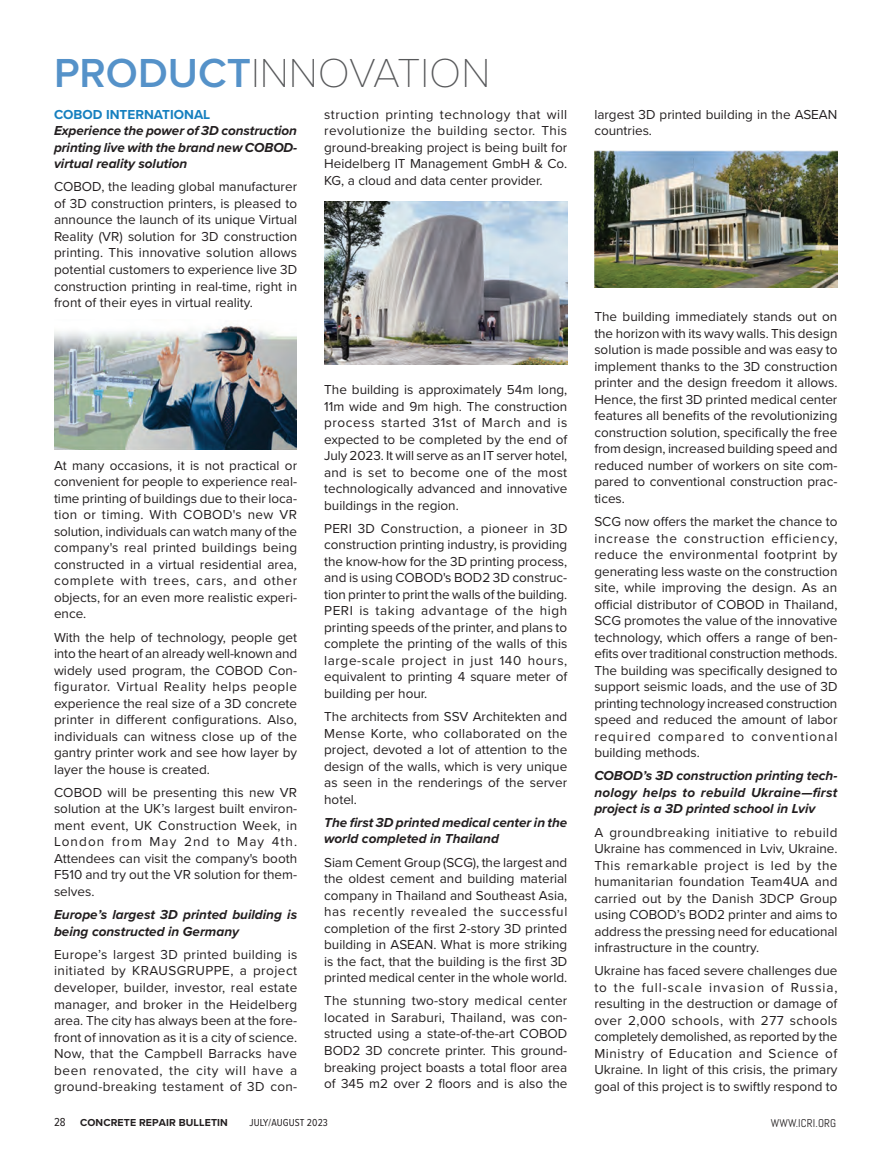
<style>
.page{position:relative;width:878px;height:1175px;background:#fff}
.page>*{position:absolute;margin:0;border:0;box-sizing:border-box;transform-origin:0 0}
.Column_Dept_head{font:100 42px "Proxima Nova T";color:#57585a}
.Body_text{font:13.5px/16.5px "Proxima Nova";color:#231f20;text-align:justify}
.Body_text-2{font:italic 700 13.5px/16.5px "Proxima Nova";color:#231f20;text-align:justify}
.Body_first-no_indent{font:700 13.5px "Proxima Nova";color:#1680bf}
.t1{font:12px "Proxima Nova Cond";color:#231f20}
.t2{font:11.25px "Abel";letter-spacing:.01em;color:#231f20}
.t3{font:700 10.5px "Proxima Nova";letter-spacing:.01em;color:#231f20}
.t4{font:10.5px "Proxima Nova Cond";letter-spacing:.01em;color:#231f20}
.s1{font-family:"Proxima Nova";font-weight:600;color:#5592c9}
</style>
<div class="page">
<img style="left:54px;top:326px;width:243px;height:123px">
<img style="left:324px;top:201px;width:243px;height:163px">
<img style="left:594px;top:150px;width:243px;height:137px">
<p class="Column_Dept_head" style="left:54px;top:42px;width:438px"><span class="s1">PRODUCT</span>INNOVATION</p>
<p class="Body_first-no_indent" style="left:54px;top:104px;width:158px">COBOD INTERNATIONAL</p>
<p class="Body_text-2" style="left:54px;top:122px;width:244px">Experience the power of 3D construction printing live with the brand new COBOD&shy;virtual reality solution</p>
<p class="Body_text" style="left:54px;top:178px;width:245px">COBOD, the leading global manufacturer of 3D construction printers, is pleased to announce the launch of its unique Virtual Reality (VR) solution for 3D construction printing. This innovative solution allows potential customers to experience live 3D construction printing in real-time, right in front of their eyes in virtual reality.</p>
<p class="Body_text" style="left:324px;top:105px;width:245px">struction printing technology that will revolutionize the building sector. This ground-breaking project is being built for Heidelberg IT Management GmbH &amp; Co.<br>KG, a cloud and data center provider.</p>
<p class="Body_text" style="left:54px;top:456px;width:245px">At many occasions, it is not practical or convenient for people to experience real&shy;time printing of buildings due to their loca&shy;tion or timing. With COBOD's new VR solution, individuals can watch many of the company's real printed buildings being constructed in a virtual residential area, complete with trees, cars, and other objects, for an even more realistic experi&shy;ence.</p>
<p class="Body_text" style="left:54px;top:628px;width:245px">With the help of technology, people get into the heart of an already well-known and widely used program, the COBOD Con&shy;figurator. Virtual Reality helps people experience the real size of a 3D concrete printer in different configurations. Also, individuals can witness close up of the gantry printer work and see how layer by layer the house is created.</p>
<p class="Body_text" style="left:54px;top:783px;width:245px">COBOD will be presenting this new VR solution at the UK’s largest built environ&shy;ment event, UK Construction Week, in London from May 2nd to May 4th.<br>Attendees can visit the company's booth F510 and try out the VR solution for them&shy;selves.</p>
<p class="Body_text-2" style="left:54px;top:906px;width:244px">Europe’s largest 3D printed building is being constructed in Germany</p>
<p class="Body_text" style="left:54px;top:945px;width:245px">Europe’s largest 3D printed building is initiated by KRAUSGRUPPE, a project developer, builder, investor, real estate manager, and broker in the Heidelberg area. The city has always been at the fore&shy;front of innovation as it is a city of science.<br>Now, that the Campbell Barracks have been renovated, the city will have a ground-breaking testament of 3D con-</p>
<p class="Body_text" style="left:324px;top:381px;width:245px">The building is approximately 54m long, 11m wide and 9m high. The construction process started 31st of March and is expected to be completed by the end of July 2023. It will serve as an IT server hotel, and is set to become one of the most technologically advanced and innovative buildings in the region.</p>
<p class="Body_text" style="left:324px;top:519px;width:245px">PERI 3D Construction, a pioneer in 3D construction printing industry, is providing the know-how for the 3D printing process, and is using COBOD's BOD2 3D construc&shy;tion printer to print the walls of the building.<br>PERI is taking advantage of the high printing speeds of the printer, and plans to complete the printing of the walls of this large-scale project in just 140 hours, equivalent to printing 4 square meter of building per hour.</p>
<p class="Body_text" style="left:324px;top:708px;width:245px">The architects from SSV Architekten and Mense Korte, who collaborated on the project, devoted a lot of attention to the design of the walls, which is very unique as seen in the renderings of the server hotel.</p>
<p class="Body_text-2" style="left:324px;top:814px;width:245px">The first 3D printed medical center in the world completed in Thailand</p>
<p class="Body_text" style="left:324px;top:853px;width:245px">Siam Cement Group (SCG), the largest and the oldest cement and building material company in Thailand and Southeast Asia, has recently revealed the successful completion of the first 2-story 3D printed building in ASEAN. What is more striking is the fact, that the building is the first 3D printed medical center in the whole world.</p>
<p class="Body_text" style="left:324px;top:992px;width:245px">The stunning two-story medical center located in Saraburi, Thailand, was con&shy;structed using a state-of-the-art COBOD BOD2 3D concrete printer. This ground&shy;breaking project boasts a total floor area of 345 m2 over 2 floors and is also the</p>
<p class="Body_text" style="left:594px;top:105px;width:244px">largest 3D printed building in the ASEAN countries.</p>
<p class="Body_text" style="left:594px;top:308px;width:245px">The building immediately stands out on the horizon with its wavy walls. This design solution is made possible and was easy to implement thanks to the 3D construction printer and the design freedom it allows.<br>Hence, the first 3D printed medical center features all benefits of the revolutionizing construction solution, specifically the free from design, increased building speed and reduced number of workers on site com&shy;pared to conventional construction prac&shy;tices.</p>
<p class="Body_text" style="left:594px;top:513px;width:245px">SCG now offers the market the chance to increase the construction efficiency, reduce the environmental footprint by generating less waste on the construction site, while improving the design. As an official distributor of COBOD in Thailand, SCG promotes the value of the innovative technology, which offers a range of ben&shy;efits over traditional construction methods.<br>The building was specifically designed to support seismic loads, and the use of 3D printing technology increased construction speed and reduced the amount of labor required compared to conventional building methods.</p>
<p class="Body_text-2" style="left:594px;top:767px;width:244px">COBOD’s 3D construction printing tech&shy;nology helps to rebuild Ukraine—first project is a 3D printed school in Lviv</p>
<p class="Body_text" style="left:594px;top:823px;width:245px">A groundbreaking initiative to rebuild Ukraine has commenced in Lviv, Ukraine.<br>This remarkable project is led by the humanitarian foundation Team4UA and carried out by the Danish 3DCP Group using COBOD’s BOD2 printer and aims to address the pressing need for educational infrastructure in the country.</p>
<p class="Body_text" style="left:594px;top:962px;width:245px">Ukraine has faced severe challenges due to the full-scale invasion of Russia, resulting in the destruction or damage of over 2,000 schools, with 277 schools completely demolished, as reported by the Ministry of Education and Science of Ukraine. In light of this crisis, the primary goal of this project is to swiftly respond to</p>
<p class="t1" style="left:54px;top:1113px;width:13px">28</p>
<p class="t3" style="left:80px;top:1114px;width:149px">CONCRETE REPAIR BULLETIN</p>
<p class="t4" style="left:249px;top:1115px;width:80px">JULY/AUGUST 2023</p>
<p class="t2" style="left:770px;top:1115px;width:67px">WWW.ICRI.ORG</p>
</div>
